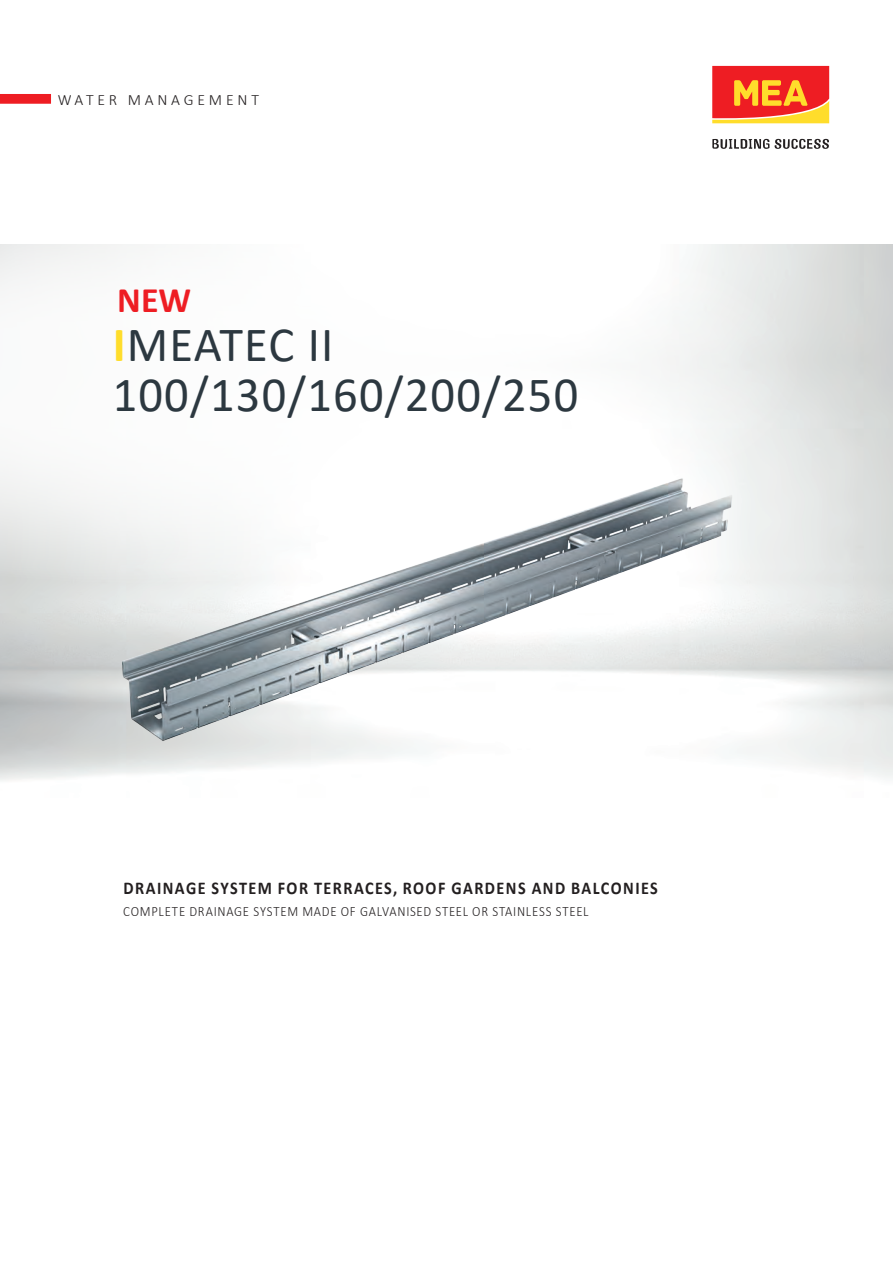
<style>
.page{position:relative;width:893px;height:1263px;background:#fff}
.page>*{position:absolute;margin:0;border:0;box-sizing:border-box;transform-origin:0 0}
.t1{font:49.5px/49.5px "Calibri";letter-spacing:.025em;color:#2c3840}
.t2{font:700 36px "Calibri";color:#ee1d23}
.t3{font:700 18px "Calibri";letter-spacing:.09em;color:#231f20;scale:.9 1}
.t4{font:300 15.75px "Calibri";letter-spacing:.24em;color:#231f20}
.t5{font:300 14.25px "Calibri";letter-spacing:.055em;color:#231f20;scale:.9 1}
.s1{font-weight:700;color:#ffdd2b}
</style>
<div class="page">
<svg style="left:712px;top:66px;width:117px;height:57px;background:#f35b2b"></svg>
<svg style="left:712px;top:139px;width:117px;height:10px"></svg>
<div style="left:0;top:94px;width:51px;height:10px;background:#ee1d23"></div>
<svg style="left:0;top:244px;width:806px;height:343px"></svg>
<img style="left:117px;top:468px;width:627px;height:308px">
<p class="t4" style="left:58px;top:90px;width:203px">WATER MANAGEMENT</p>
<h2 class="t2" style="left:117px;top:274px;width:75px">NEW</h2>
<h1 class="t1" style="left:113px;top:319px;width:467px"><span class="s1">I</span>MEATEC II<br>100/130/160/200/250</h1>
<p class="t3" style="left:124px;top:875px;width:595px">DRAINAGE SYSTEM FOR TERRACES, ROOF GARDENS AND BALCONIES</p>
<p class="t5" style="left:123px;top:903px;width:518px">COMPLETE DRAINAGE SYSTEM MADE OF GALVANISED STEEL OR STAINLESS STEEL</p>
</div>
